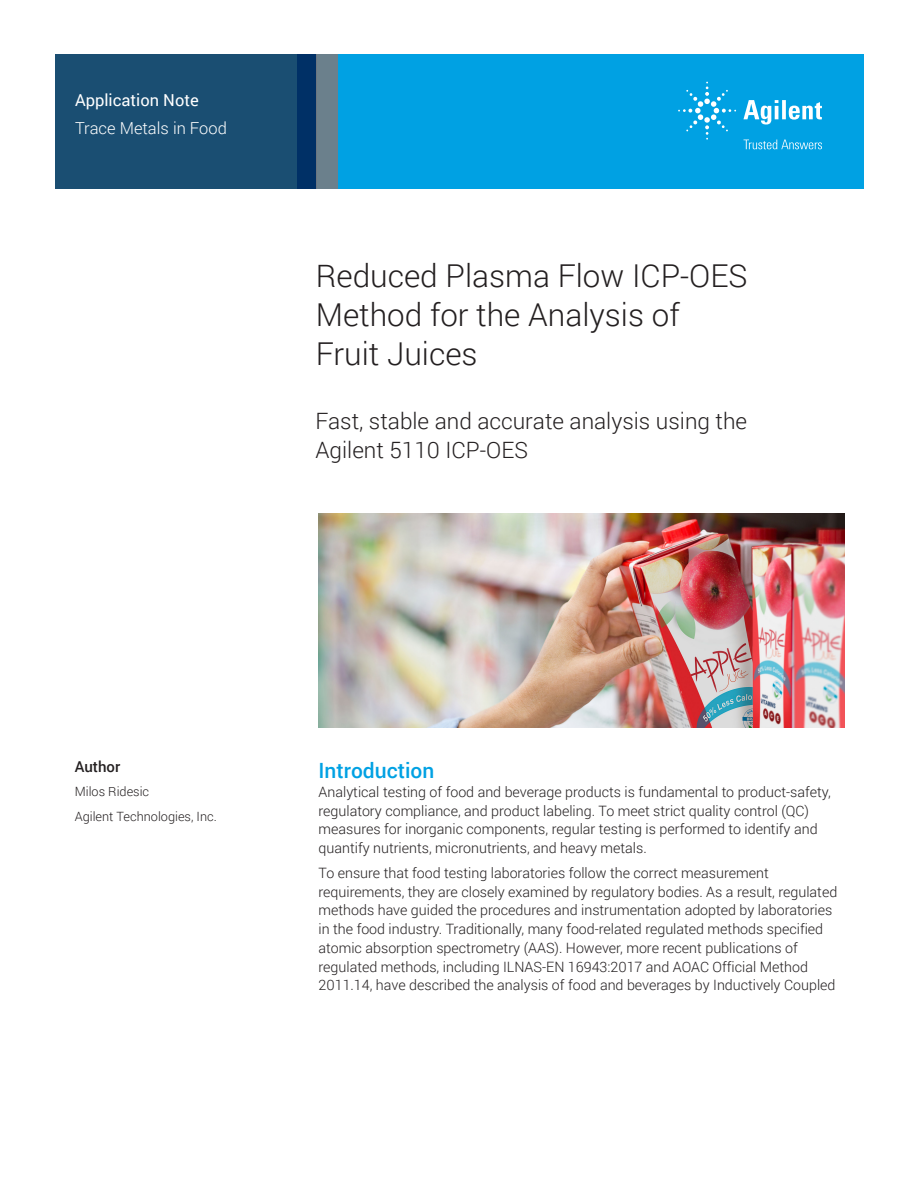
<style>
.page{position:relative;width:918px;height:1188px;background:#fff}
.page>*{position:absolute;margin:0;border:0;box-sizing:border-box;transform-origin:0 0}
.DATA_headline{font:300 31.5px/39px "Roboto";color:#231f20}
.DATA_subhead_large_b{font:300 22.5px/28.5px "Roboto";color:#231f20}
.DATA_subhead_large_b-2{font:500 21px "Roboto";color:#00a1e3}
.DATA_header{font:300 16.5px "Roboto";color:#fff}
.DATA_header-2{font:16.5px "Roboto";color:#fff}
.DATA_author_title{font:500 15px "Roboto";color:#231f20}
.DATA_text_black{font:300 14.25px/18.8px "Roboto";color:#231f20}
.DATA_author_name___i{font:300 12.75px "Roboto";color:#231f20}
</style>
<div class="page">
<div style="left:297px;top:54px;width:567px;height:135px;background:#00a1e3"></div>
<svg style="left:55px;top:54px;width:261px;height:135px;background:#184b71"></svg>
<div style="left:316px;top:54px;width:22px;height:135px;background:#6b808c"></div>
<img style="left:318px;top:513px;width:526px;height:215px">
<svg style="left:743px;top:100px;width:79px;height:25px"></svg>
<svg style="left:678px;top:82px;width:58px;height:58px"></svg>
<svg style="left:744px;top:140px;width:78px;height:9px"></svg>
<p class="DATA_header-2" style="left:75px;top:88px;width:125px">Application Note</p>
<p class="DATA_header" style="left:75px;top:116px;width:153px">Trace Metals in Food</p>
<p class="DATA_headline" style="left:316px;top:255px;width:433px">Reduced Plasma Flow ICP-OES<br>Method for the Analysis of<br>Fruit Juices</p>
<p class="DATA_subhead_large_b" style="left:316px;top:406px;width:433px">Fast, stable and accurate analysis using the<br>Agilent 5110 ICP-OES</p>
<p class="DATA_author_title" style="left:75px;top:756px;width:47px">Author</p>
<p class="DATA_author_name___i" style="left:75px;top:783px;width:76px">Milos Ridesic</p>
<p class="DATA_author_name___i" style="left:75px;top:808px;width:144px">Agilent Technologies, Inc.</p>
<p class="DATA_subhead_large_b-2" style="left:319px;top:756px;width:117px">Introduction</p>
<p class="DATA_text_black" style="left:319px;top:782px;width:514px">Analytical testing of food and beverage products is fundamental to product-safety, regulatory compliance, and product labeling. To meet strict quality control (QC) measures for inorganic components, regular testing is performed to identify and quantify nutrients, micronutrients, and heavy metals.</p>
<p class="DATA_text_black" style="left:319px;top:863px;width:520px">To ensure that food testing laboratories follow the correct measurement requirements, they are closely examined by regulatory bodies. As a result, regulated methods have guided the procedures and instrumentation adopted by laboratories in the food industry. Traditionally, many food-related regulated methods specified atomic absorption spectrometry (AAS). However, more recent publications of regulated methods, including ILNAS-EN 16943:2017 and AOAC Official Method 2011.14, have described the analysis of food and beverages by Inductively Coupled</p>
</div>
